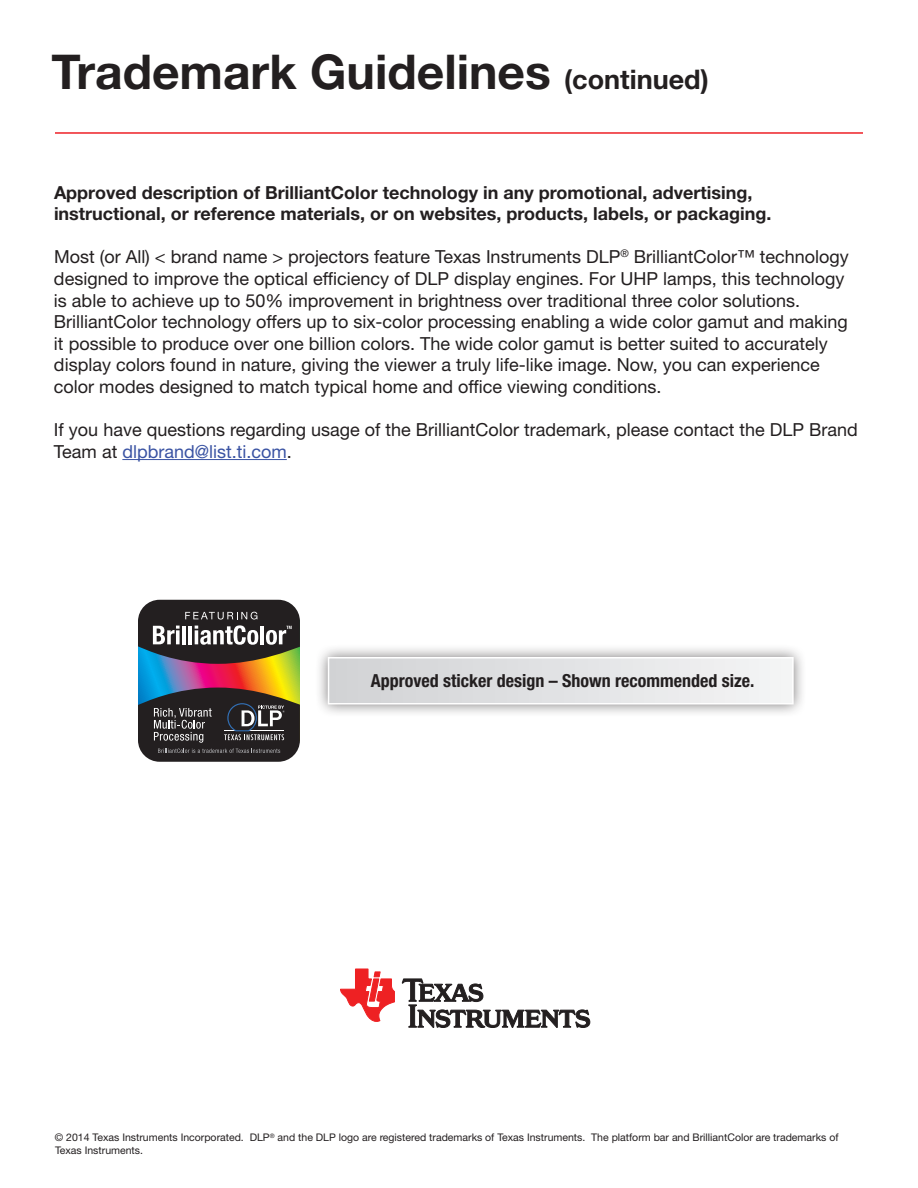
<style>
.page{position:relative;width:918px;height:1188px;background:#fff}
.page>*{position:absolute;margin:0;border:0;box-sizing:border-box;transform-origin:0 0}
.t1{font:700 48px "Helvetica Neue LT Std";color:#231f20}
.t2{font:18px/21.6px "Helvetica Neue LT Std";color:#231f20}
.t3{font:700 18px/21.6px "Helvetica Neue LT Std";color:#231f20}
.t4{font:700 condensed 18px "Helvetica Neue LT Std";color:#231f20}
.t5{font:10.5px/12.6px "Helvetica Neue LT Std";color:#231f20}
.s1{font-size:27px}
.s2{color:#3a53a3}
</style>
<div class="page">
<hr style="left:55px;top:132px;width:808px;height:2px;background:#ee2026">
<hr style="left:122px;top:459px;width:165px;height:1px;background:#3a53a3">
<svg style="left:402px;top:979px;width:188px;height:49px"></svg>
<svg style="left:340px;top:969px;width:54px;height:53px"></svg>
<div style="left:314px;top:644px;width:493px;height:74px;background:#231f20;opacity:.6"></div>
<div style="left:329px;top:658px;width:464px;height:46px;background:linear-gradient(to right,#d0d2d4,#f4f4f5)"></div>
<div style="left:328px;top:657px;width:466px;height:48px;border:2px solid #fff"></div>
<svg style="left:138px;top:664px;width:162px;height:24px;background:#af766c"></svg>
<svg style="left:138px;top:600px;width:162px;height:64px;background:#4d4e4a"></svg>
<svg style="left:138px;top:688px;width:162px;height:74px;background:#424340"></svg>
<h1 class="t1" style="left:52px;top:43px;width:659px">Trademark Guidelines <span class="s1">(continued)</span></h1>
<p class="t3" style="left:54px;top:181px;width:719px">Approved description of BrilliantColor technology in any promotional, advertising, instructional, or reference materials, or on websites, products, labels, or packaging.</p>
<p class="t2" style="left:54px;top:246px;width:796px">Most (or All) &lt; brand name &gt; projectors feature Texas Instruments DLP<sup>®</sup> BrilliantColor™ technology designed to improve the optical efficiency of DLP display engines. For UHP lamps, this technology is able to achieve up to 50% improvement in brightness over traditional three color solutions.<br>BrilliantColor technology offers up to six-color processing enabling a wide color gamut and making it possible to produce over one billion colors. The wide color gamut is better suited to accurately display colors found in nature, giving the viewer a truly life-like image. Now, you can experience color modes designed to match typical home and office viewing conditions.</p>
<p class="t2" style="left:54px;top:419px;width:805px">If you have questions regarding usage of the BrilliantColor trademark, please contact the DLP Brand<br>Team at <span class="s2">dlpbrand@list.ti.com</span>.</p>
<p class="t4" style="left:371px;top:669px;width:385px">Approved sticker design – Shown recommended size.</p>
<p class="t5" style="left:55px;top:1131px;width:785px">© 2014 Texas Instruments Incorporated. DLP<sup>®</sup> and the DLP logo are registered trademarks of Texas Instruments. The platform bar and BrilliantColor are trademarks of<br>Texas Instruments.</p>
</div>
